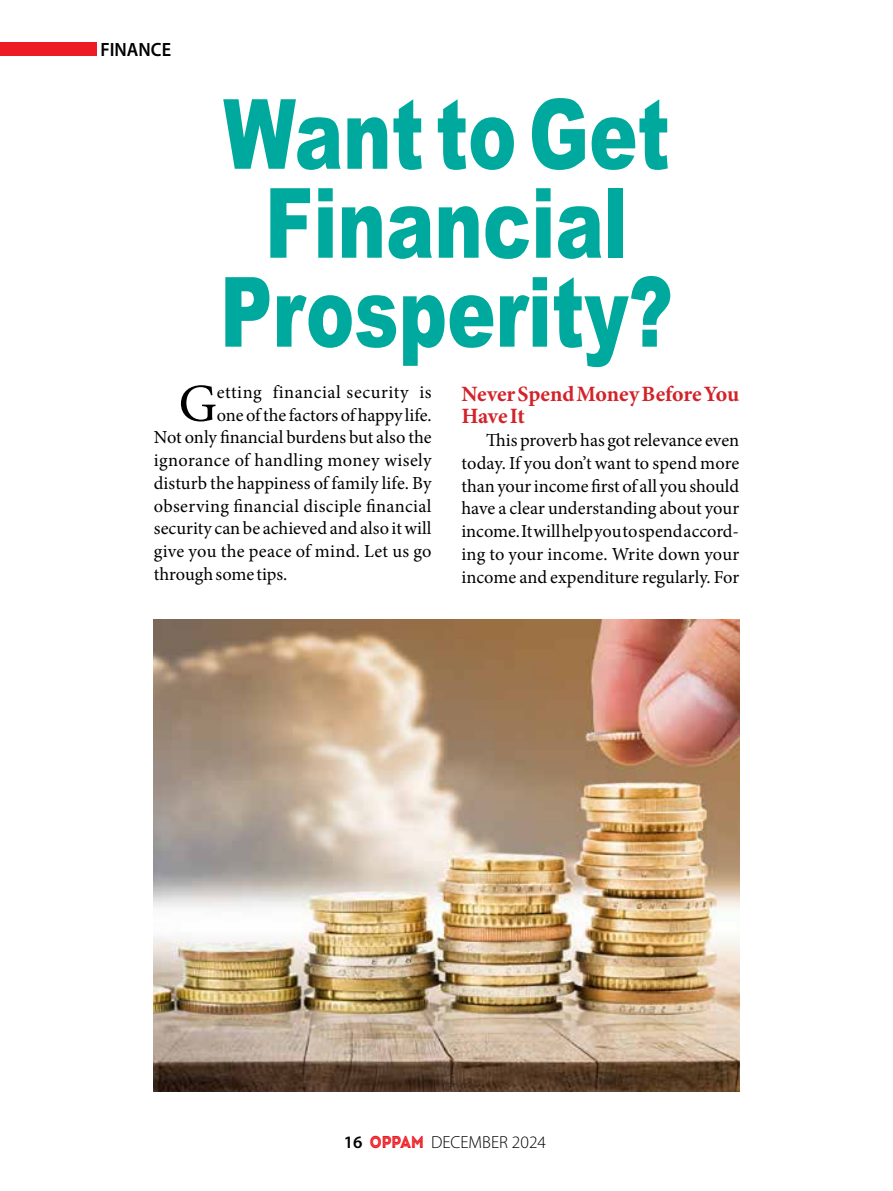
<style>
.page{position:relative;width:893px;height:1191px;background:#fff}
.page>*{position:absolute;margin:0;border:0;box-sizing:border-box;transform-origin:0 0}
.t1{font:900 97.12px/88.9px "Arial";color:#00a99d;text-align:center;scale:.75 1}
.t2{font:53.38px "Minion Pro";color:#000}
.t3{font:700 21.88px/22.8px "Minion Pro";letter-spacing:-.01em;color:#d2232a}
.t4{font:600 19.25px "Myriad Pro";color:#000;scale:.95 1}
.t5{font:18.38px/22.8px "Minion Pro";letter-spacing:.005em;color:#000;text-align:justify}
.t6{font:18.38px "Minion Pro";letter-spacing:.03em;color:#000}
.t7{font:300 17.5px "Myriad Pro";color:#000}
.s1{font-weight:600}
.s2{font-family:"Intro Demo Black Inline CAPS";font-weight:400;font-size:17.15px;color:#ed1c24}
</style>
<div class="page">
<div style="left:0;top:42px;width:97px;height:14px;background:#ed1c24"></div>
<img style="left:154px;top:620px;width:585px;height:471px">
<p class="t4" style="left:100px;top:37px;width:76px">FINANCE</p>
<h1 class="t1" style="left:220px;top:87px;width:605px">Want to Get<br>Financial<br>Prosperity?</h1>
<h2 class="t2" style="left:179px;top:368px;width:40px">G</h2>
<p class="t6" style="left:217px;top:380px;width:216px">etting financial security is</p>
<p class="t5" style="left:217px;top:403px;width:216px">one of the factors of happy life.</p>
<p class="t5" style="left:154px;top:426px;width:279px">Not only financial burdens but also the</p>
<p class="t5" style="left:154px;top:449px;width:279px">ignorance of handling money wisely</p>
<p class="t5" style="left:154px;top:472px;width:279px">disturb the happiness of family life. By</p>
<p class="t5" style="left:154px;top:494px;width:279px">observing financial disciple financial</p>
<p class="t5" style="left:154px;top:517px;width:279px">security can be achieved and also it will</p>
<p class="t5" style="left:154px;top:540px;width:279px">give you the peace of mind. Let us go</p>
<p class="t5" style="left:154px;top:563px;width:135px">through some tips.</p>
<p class="t3" style="left:461px;top:382px;width:279px">Never Spend Money Before You<br>Have It</p>
<p class="t5" style="left:461px;top:429px;width:279px;text-indent:25px">This proverb has got relevance even today. If you don’t want to spend more than your income first of all you should have a clear understanding about your income. It will help you to spend accord&shy;ing to your income. Write down your income and expenditure regularly. For</p>
<p class="t7" style="left:344px;top:1131px;width:204px"><span class="s1">16</span> <span class="s2">OPPAM</span> DECEMBER 2024</p>
</div>
